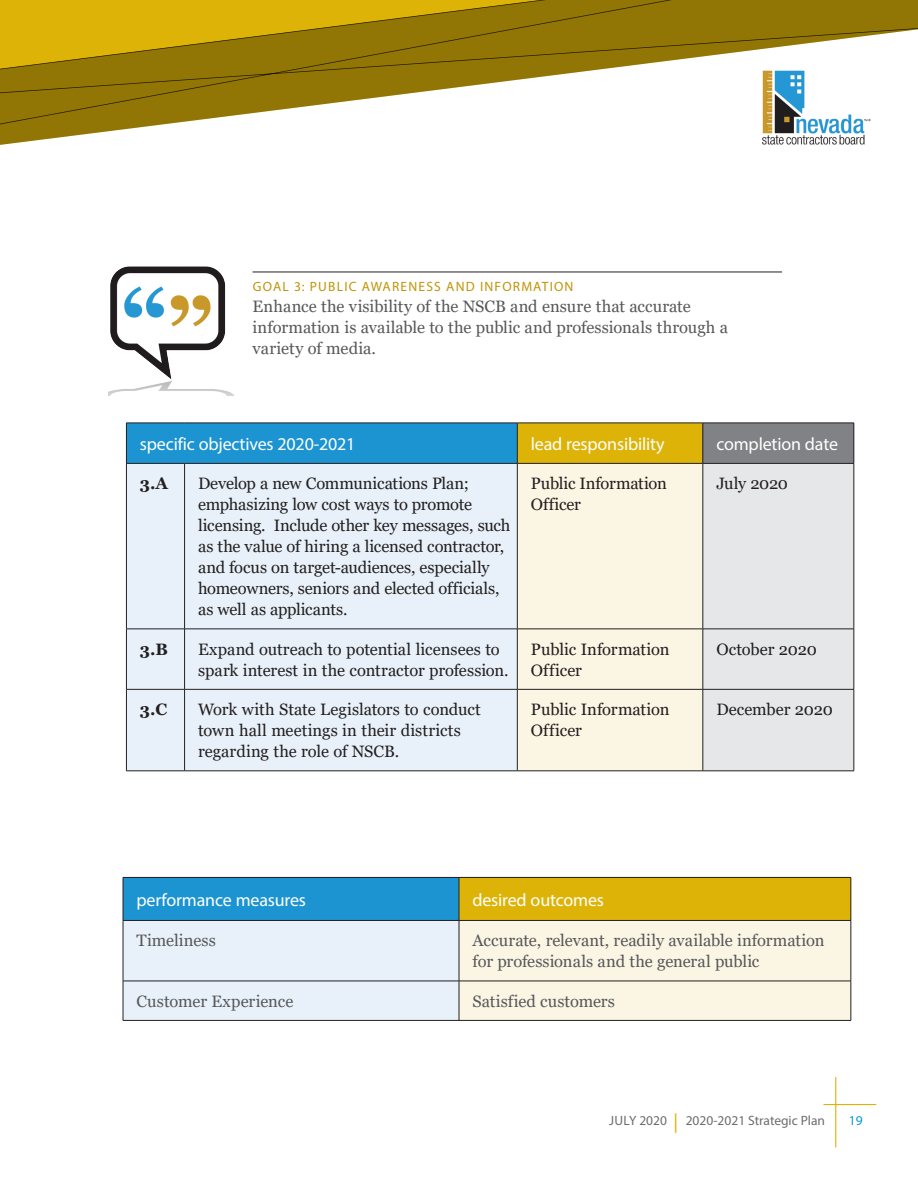
<style>
.page{position:relative;width:918px;height:1188px;background:#fff}
.page>*{position:absolute;margin:0;border:0;box-sizing:border-box;transform-origin:0 0}
.table_title{font:18px "Myriad Pro";letter-spacing:-.01em;color:#fff}
.body_text{font:16.5px/21px "Georgia";letter-spacing:-.005em;color:#231f20}
.body_text-2{font:16.5px/21px "Georgia";color:#57585a}
.body_text-3{font:700 16.5px "Georgia";color:#231f20}
.body_text-4{font:16.5px "Georgia";letter-spacing:-.025em;color:#231f20}
.goal{font:13.5px "Myriad Pro";letter-spacing:.09em;color:#c09407}
.t1{font:13.5px "Myriad Pro";color:#6c6d70}
.t2{font:13.5px "Myriad Pro";color:#0696d7}
.s1{font-size:19.5px;color:#deb308}
</style>
<div class="page">
<hr style="left:823px;top:1104px;width:53px;height:1px;background:#deb308">
<hr style="left:835px;top:1077px;width:1px;height:71px;background:#deb308">
<hr style="left:253px;top:272px;width:529px;height:1px;background:#231f20">
<img style="left:109px;top:266px;width:181px;height:129px">
<div style="left:126px;top:423px;width:391px;height:40px;background:#1c94d2"></div>
<div style="left:517px;top:423px;width:186px;height:40px;background:#deb308"></div>
<div style="left:703px;top:423px;width:151px;height:40px;background:#808285"></div>
<div style="left:127px;top:464px;width:390px;height:307px;background:#e8f1f9"></div>
<div style="left:518px;top:464px;width:185px;height:307px;background:#fbf5e4"></div>
<div style="left:704px;top:464px;width:150px;height:307px;background:#e6e7e9"></div>
<hr style="left:126px;top:423px;width:59px;height:1px;background:#231f20">
<hr style="left:126px;top:423px;width:1px;height:40px;background:#231f20">
<hr style="left:185px;top:423px;width:332px;height:1px;background:#231f20">
<hr style="left:517px;top:423px;width:186px;height:1px;background:#231f20">
<hr style="left:517px;top:423px;width:1px;height:40px;background:#231f20">
<hr style="left:703px;top:423px;width:151px;height:1px;background:#231f20">
<hr style="left:703px;top:423px;width:1px;height:40px;background:#231f20">
<hr style="left:854px;top:423px;width:1px;height:40px;background:#231f20">
<hr style="left:126px;top:463px;width:59px;height:1px;background:#231f20">
<hr style="left:126px;top:464px;width:1px;height:165px;background:#231f20">
<hr style="left:185px;top:463px;width:332px;height:1px;background:#231f20">
<hr style="left:184px;top:464px;width:1px;height:165px;background:#231f20">
<hr style="left:517px;top:463px;width:186px;height:1px;background:#231f20">
<hr style="left:517px;top:464px;width:1px;height:165px;background:#231f20">
<hr style="left:703px;top:463px;width:151px;height:1px;background:#231f20">
<hr style="left:703px;top:464px;width:1px;height:165px;background:#231f20">
<hr style="left:854px;top:464px;width:1px;height:165px;background:#231f20">
<hr style="left:126px;top:629px;width:59px;height:1px;background:#231f20">
<hr style="left:126px;top:629px;width:1px;height:60px;background:#231f20">
<hr style="left:185px;top:629px;width:332px;height:1px;background:#231f20">
<hr style="left:184px;top:629px;width:1px;height:60px;background:#231f20">
<hr style="left:517px;top:629px;width:186px;height:1px;background:#231f20">
<hr style="left:517px;top:629px;width:1px;height:60px;background:#231f20">
<hr style="left:703px;top:629px;width:151px;height:1px;background:#231f20">
<hr style="left:703px;top:629px;width:1px;height:60px;background:#231f20">
<hr style="left:854px;top:629px;width:1px;height:60px;background:#231f20">
<hr style="left:126px;top:689px;width:59px;height:1px;background:#231f20">
<hr style="left:126px;top:690px;width:1px;height:81px;background:#231f20">
<hr style="left:185px;top:689px;width:332px;height:1px;background:#231f20">
<hr style="left:184px;top:690px;width:1px;height:81px;background:#231f20">
<hr style="left:517px;top:689px;width:186px;height:1px;background:#231f20">
<hr style="left:517px;top:690px;width:1px;height:81px;background:#231f20">
<hr style="left:703px;top:689px;width:151px;height:1px;background:#231f20">
<hr style="left:703px;top:690px;width:1px;height:81px;background:#231f20">
<hr style="left:854px;top:690px;width:1px;height:81px;background:#231f20">
<hr style="left:126px;top:771px;width:59px;height:1px;background:#231f20">
<hr style="left:185px;top:771px;width:332px;height:1px;background:#231f20">
<hr style="left:517px;top:771px;width:186px;height:1px;background:#231f20">
<hr style="left:703px;top:771px;width:151px;height:1px;background:#231f20">
<div style="left:123px;top:877px;width:336px;height:43px;background:#1c94d2"></div>
<div style="left:459px;top:877px;width:392px;height:43px;background:#deb308"></div>
<svg style="left:124px;top:921px;width:727px;height:99px"></svg>
<hr style="left:123px;top:877px;width:336px;height:1px;background:#231f20">
<hr style="left:123px;top:878px;width:1px;height:42px;background:#231f20">
<hr style="left:459px;top:877px;width:392px;height:1px;background:#231f20">
<hr style="left:459px;top:878px;width:1px;height:42px;background:#231f20">
<hr style="left:851px;top:878px;width:1px;height:42px;background:#231f20">
<hr style="left:123px;top:920px;width:336px;height:1px;background:#231f20">
<hr style="left:123px;top:921px;width:1px;height:60px;background:#231f20">
<hr style="left:459px;top:920px;width:392px;height:1px;background:#231f20">
<hr style="left:459px;top:921px;width:1px;height:60px;background:#231f20">
<hr style="left:851px;top:921px;width:1px;height:60px;background:#231f20">
<hr style="left:123px;top:981px;width:336px;height:1px;background:#231f20">
<hr style="left:123px;top:981px;width:1px;height:39px;background:#231f20">
<hr style="left:459px;top:981px;width:392px;height:1px;background:#231f20">
<hr style="left:459px;top:981px;width:1px;height:39px;background:#231f20">
<hr style="left:851px;top:981px;width:1px;height:39px;background:#231f20">
<hr style="left:123px;top:1020px;width:336px;height:1px;background:#231f20">
<hr style="left:459px;top:1020px;width:392px;height:1px;background:#231f20">
<svg style="left:0;top:0;width:918px;height:145px"></svg>
<p class="goal" style="left:253px;top:278px;width:322px">GOAL 3: PUBLIC AWARENESS AND INFORMATION</p>
<p class="body_text-2" style="left:253px;top:296px;width:477px">Enhance the visibility of the NSCB and ensure that accurate information is available to the public and professionals through a variety of media.</p>
<p class="table_title" style="left:140px;top:433px;width:217px">specific objectives 2020-2021</p>
<p class="table_title" style="left:531px;top:433px;width:135px">lead responsibility</p>
<p class="table_title" style="left:716px;top:433px;width:123px">completion date</p>
<p class="body_text-3" style="left:140px;top:473px;width:29px">3.A</p>
<p class="body_text" style="left:198px;top:474px;width:314px">Develop a new Communications Plan; emphasizing low cost ways to promote licensing. Include other key messages, such as the value of hiring a licensed contractor, and focus on target-audiences, especially homeowners, seniors and elected officials, as well as applicants.</p>
<p class="body_text" style="left:531px;top:474px;width:137px">Public Information<br>Officer</p>
<p class="body_text-4" style="left:716px;top:474px;width:73px">July 2020</p>
<p class="body_text-3" style="left:140px;top:639px;width:29px">3.B</p>
<p class="body_text" style="left:198px;top:639px;width:312px">Expand outreach to potential licensees to spark interest in the contractor profession.</p>
<p class="body_text" style="left:531px;top:639px;width:140px">Public Information<br>Officer</p>
<p class="body_text" style="left:716px;top:639px;width:102px">October 2020</p>
<p class="body_text-3" style="left:140px;top:699px;width:29px">3.C</p>
<p class="body_text" style="left:198px;top:699px;width:284px">Work with State Legislators to conduct town hall meetings in their districts regarding the role of NSCB.</p>
<p class="body_text" style="left:531px;top:699px;width:140px">Public Information<br>Officer</p>
<p class="body_text" style="left:716px;top:699px;width:118px">December 2020</p>
<p class="table_title" style="left:137px;top:889px;width:171px">performance measures</p>
<p class="table_title" style="left:472px;top:889px;width:133px">desired outcomes</p>
<p class="body_text-2" style="left:137px;top:931px;width:81px">Timeliness</p>
<p class="body_text-2" style="left:472px;top:931px;width:353px">Accurate, relevant, readily available information for professionals and the general public</p>
<p class="body_text-2" style="left:137px;top:991px;width:158px">Customer Experience</p>
<p class="body_text-2" style="left:472px;top:991px;width:144px">Satisfied customers</p>
<p class="t1" style="left:609px;top:1112px;width:217px">JULY 2020 <span class="s1">|</span> 2020-2021 Strategic Plan</p>
<p class="t2" style="left:849px;top:1112px;width:15px">19</p>
</div>
